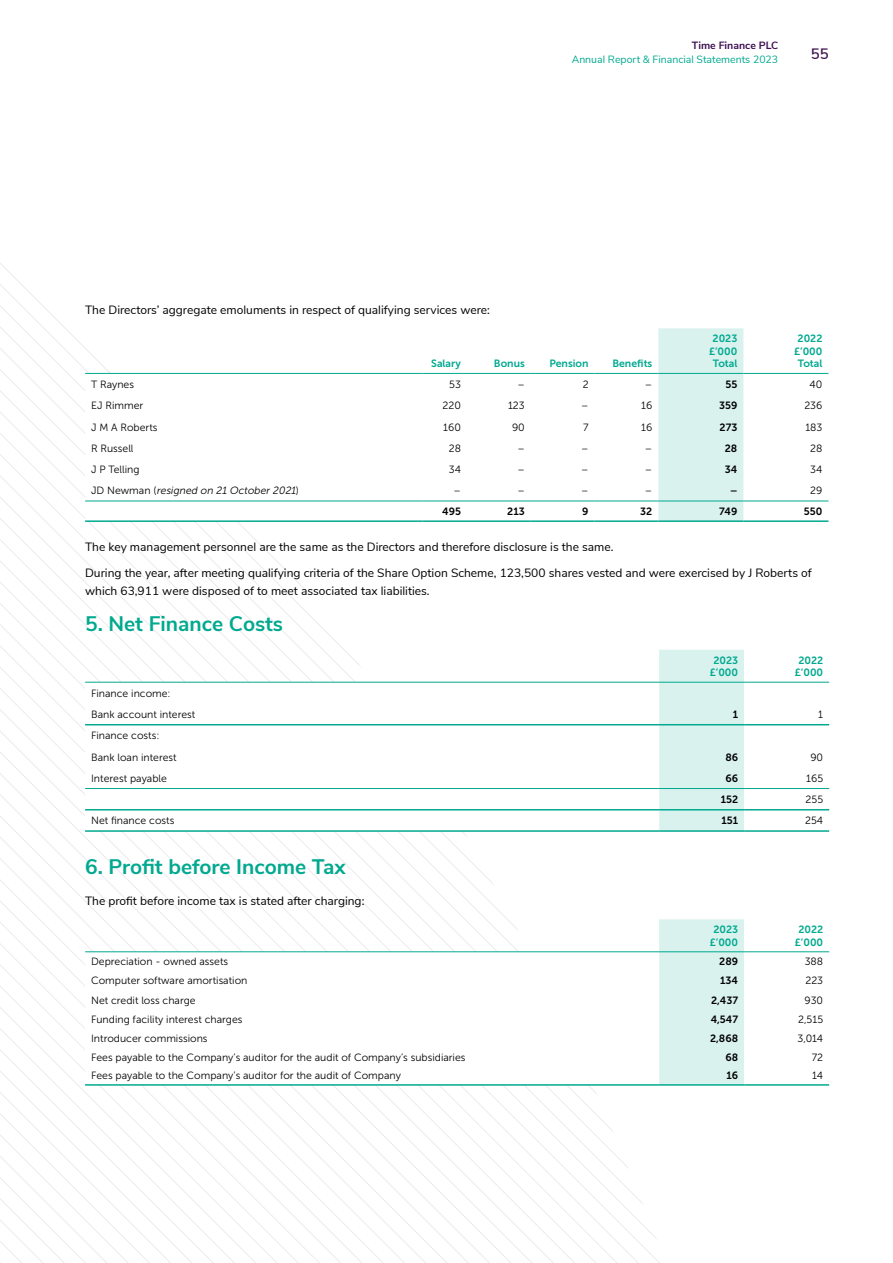
<style>
.page{position:relative;width:893px;height:1263px;background:#fff}
.page>*{position:absolute;margin:0;border:0;box-sizing:border-box;transform-origin:0 0}
.t1{font:700 21px "Nunito Sans";color:#00a98f}
.t2{font:600 15px "Nunito Sans";color:#3d1051}
.t3{font:12px/18px "Nunito Sans";color:#000}
.t4{font:10.5px/21.3px "Museo Sans 300";color:#000}
.t5{font:10.5px/12.6px "Museo Sans 700";color:#00a98f;text-align:center}
.t6{font:10.5px "Museo Sans 700";color:#000}
.t7{font:10.5px "Nunito Sans";color:#00a98f}
.t8{font:italic 10.5px "Museo Sans 300";color:#000}
.t9{font:700 10.5px "Nunito Sans";color:#3d1051}
.s1{font-style:normal}
</style>
<div class="page">
<svg style="left:105px;top:368px;width:21px;height:895px"></svg>
<svg style="left:83px;top:346px;width:22px;height:917px"></svg>
<svg style="left:62px;top:325px;width:21px;height:938px"></svg>
<svg style="left:41px;top:304px;width:21px;height:959px"></svg>
<svg style="left:0;top:263px;width:41px;height:1000px"></svg>
<svg style="left:422px;top:372px;width:236px;height:129px"></svg>
<svg style="left:85px;top:374px;width:337px;height:146px"></svg>
<hr style="left:85px;top:373px;width:337px;height:1px;background:#00a98f">
<hr style="left:422px;top:373px;width:45px;height:1px;background:#00a98f">
<hr style="left:467px;top:373px;width:64px;height:1px;background:#00a98f">
<hr style="left:531px;top:373px;width:64px;height:1px;background:#00a98f">
<hr style="left:595px;top:373px;width:63px;height:1px;background:#00a98f">
<hr style="left:85px;top:520px;width:337px;height:2px;background:#00a98f">
<hr style="left:422px;top:520px;width:45px;height:2px;background:#00a98f">
<hr style="left:467px;top:520px;width:64px;height:2px;background:#00a98f">
<hr style="left:531px;top:520px;width:64px;height:2px;background:#00a98f">
<hr style="left:595px;top:520px;width:63px;height:2px;background:#00a98f">
<hr style="left:85px;top:501px;width:337px;height:1px;background:#00a98f">
<hr style="left:422px;top:501px;width:45px;height:1px;background:#00a98f">
<hr style="left:467px;top:501px;width:64px;height:1px;background:#00a98f">
<hr style="left:531px;top:501px;width:64px;height:1px;background:#00a98f">
<hr style="left:595px;top:501px;width:63px;height:1px;background:#00a98f">
<svg style="left:85px;top:650px;width:573px;height:180px"></svg>
<hr style="left:85px;top:682px;width:574px;height:1px;background:#00a98f">
<hr style="left:85px;top:724px;width:574px;height:1px;background:#00a98f">
<hr style="left:85px;top:830px;width:574px;height:2px;background:#00a98f">
<hr style="left:85px;top:809px;width:574px;height:1px;background:#00a98f">
<hr style="left:85px;top:788px;width:574px;height:1px;background:#00a98f">
<svg style="left:85px;top:919px;width:573px;height:165px"></svg>
<svg style="left:658px;top:328px;width:171px;height:935px"></svg>
<hr style="left:85px;top:951px;width:574px;height:1px;background:#00a98f">
<hr style="left:659px;top:951px;width:85px;height:1px;background:#00a98f">
<hr style="left:744px;top:951px;width:85px;height:1px;background:#00a98f">
<hr style="left:85px;top:1084px;width:574px;height:2px;background:#00a98f">
<hr style="left:659px;top:1084px;width:85px;height:2px;background:#00a98f">
<hr style="left:744px;top:1084px;width:85px;height:2px;background:#00a98f">
<p class="t9" style="left:692px;top:38px;width:88px">Time Finance PLC</p>
<p class="t7" style="left:572px;top:51px;width:208px">Annual Report &amp; Financial Statements 2023</p>
<h2 class="t2" style="left:811px;top:43px;width:19px">55</h2>
<p class="t3" style="left:85px;top:300px;width:406px">The Directors’ aggregate emoluments in respect of qualifying services were:</p>
<p class="t5" style="left:431px;top:357px;width:31px">Salary</p>
<p class="t5" style="left:494px;top:357px;width:32px">Bonus</p>
<p class="t5" style="left:549px;top:357px;width:41px">Pension</p>
<p class="t5" style="left:612px;top:357px;width:41px">Benefits</p>
<p class="t5" style="left:709px;top:332px;width:30px">2023 £’000<br>Total</p>
<p class="t5" style="left:794px;top:332px;width:30px">2022 £’000<br>Total</p>
<p class="t4" style="left:91px;top:374px;width:44px">T Raynes</p>
<p class="t4" style="left:449px;top:374px;width:13px">53</p>
<p class="t4" style="left:517px;top:374px;width:9px">–</p>
<p class="t4" style="left:583px;top:374px;width:7px">2</p>
<p class="t4" style="left:645px;top:374px;width:9px">–</p>
<p class="t6" style="left:725px;top:378px;width:13px">55</p>
<p class="t4" style="left:810px;top:374px;width:14px">40</p>
<p class="t4" style="left:91px;top:395px;width:54px">EJ Rimmer</p>
<p class="t4" style="left:443px;top:395px;width:20px">220</p>
<p class="t4" style="left:508px;top:395px;width:18px">123</p>
<p class="t4" style="left:581px;top:395px;width:9px">–</p>
<p class="t4" style="left:641px;top:395px;width:13px">16</p>
<p class="t6" style="left:719px;top:400px;width:20px">359</p>
<p class="t4" style="left:804px;top:395px;width:20px">236</p>
<p class="t4" style="left:91px;top:416px;width:68px">J M A Roberts</p>
<p class="t4" style="left:443px;top:416px;width:19px">160</p>
<p class="t4" style="left:512px;top:416px;width:14px">90</p>
<p class="t4" style="left:583px;top:416px;width:7px">7</p>
<p class="t4" style="left:641px;top:416px;width:13px">16</p>
<p class="t6" style="left:720px;top:421px;width:19px">273</p>
<p class="t4" style="left:805px;top:416px;width:19px">183</p>
<p class="t4" style="left:91px;top:438px;width:44px">R Russell</p>
<p class="t4" style="left:449px;top:438px;width:14px">28</p>
<p class="t4" style="left:517px;top:438px;width:9px">–</p>
<p class="t4" style="left:581px;top:438px;width:9px">–</p>
<p class="t4" style="left:645px;top:438px;width:9px">–</p>
<p class="t6" style="left:725px;top:442px;width:14px">28</p>
<p class="t4" style="left:810px;top:438px;width:14px">28</p>
<p class="t4" style="left:91px;top:459px;width:50px">J P Telling</p>
<p class="t4" style="left:449px;top:459px;width:14px">34</p>
<p class="t4" style="left:517px;top:459px;width:9px">–</p>
<p class="t4" style="left:581px;top:459px;width:9px">–</p>
<p class="t4" style="left:645px;top:459px;width:9px">–</p>
<p class="t6" style="left:725px;top:464px;width:14px">34</p>
<p class="t4" style="left:810px;top:459px;width:14px">34</p>
<p class="t8" style="left:91px;top:485px;width:209px"><span class="s1">J D N e w m a n (</span> resigned on 21 October 2021<span class="s1">)</span></p>
<p class="t4" style="left:454px;top:480px;width:9px">–</p>
<p class="t4" style="left:517px;top:480px;width:9px">–</p>
<p class="t4" style="left:581px;top:480px;width:9px">–</p>
<p class="t4" style="left:645px;top:480px;width:9px">–</p>
<p class="t6" style="left:730px;top:485px;width:9px">–</p>
<p class="t4" style="left:810px;top:480px;width:14px">29</p>
<p class="t6" style="left:442px;top:505px;width:20px">495</p>
<p class="t6" style="left:507px;top:505px;width:19px">213</p>
<p class="t6" style="left:582px;top:505px;width:8px">9</p>
<p class="t6" style="left:640px;top:505px;width:14px">32</p>
<p class="t6" style="left:719px;top:505px;width:20px">749</p>
<p class="t6" style="left:804px;top:505px;width:20px">550</p>
<p class="t3" style="left:85px;top:537px;width:530px">The key management personnel are the same as the Directors and therefore disclosure is the same.</p>
<p class="t3" style="left:85px;top:563px;width:728px">During the year, after meeting qualifying criteria of the Share Option Scheme, 123,500 shares vested and were exercised by J Roberts of which 63,911 were disposed of to meet associated tax liabilities.</p>
<h1 class="t1" style="left:85px;top:608px;width:199px">5. Net Finance Costs</h1>
<p class="t5" style="left:710px;top:654px;width:30px">2023 £’000</p>
<p class="t5" style="left:795px;top:654px;width:30px">2022 £’000</p>
<p class="t4" style="left:91px;top:683px;width:106px">Finance income:<br>Bank account interest</p>
<p class="t6" style="left:733px;top:708px;width:7px">1</p>
<p class="t4" style="left:818px;top:704px;width:6px">1</p>
<p class="t4" style="left:91px;top:725px;width:87px">Finance costs:<br>Bank loan interest</p>
<p class="t6" style="left:725px;top:751px;width:14px">86</p>
<p class="t4" style="left:810px;top:746px;width:14px">90</p>
<p class="t4" style="left:91px;top:768px;width:77px">Interest payable</p>
<p class="t6" style="left:725px;top:772px;width:14px">66</p>
<p class="t4" style="left:806px;top:768px;width:18px">165</p>
<p class="t6" style="left:721px;top:794px;width:19px">152</p>
<p class="t4" style="left:805px;top:789px;width:19px">255</p>
<p class="t4" style="left:91px;top:810px;width:85px">Net finance costs</p>
<p class="t6" style="left:721px;top:815px;width:18px">151</p>
<p class="t4" style="left:805px;top:810px;width:20px">254</p>
<h1 class="t1" style="left:85px;top:851px;width:262px">6. Profit before Income Tax</h1>
<p class="t3" style="left:85px;top:891px;width:281px">The profit before income tax is stated after charging:</p>
<p class="t5" style="left:710px;top:923px;width:30px">2023 £’000</p>
<p class="t5" style="left:795px;top:923px;width:30px">2022 £’000</p>
<p class="t4" style="left:91px;top:951px;width:139px">Depreciation - owned assets</p>
<p class="t6" style="left:719px;top:956px;width:20px">289</p>
<p class="t4" style="left:805px;top:951px;width:20px">388</p>
<p class="t4" style="left:91px;top:970px;width:158px">Computer software amortisation</p>
<p class="t6" style="left:720px;top:975px;width:19px">134</p>
<p class="t4" style="left:805px;top:970px;width:19px">223</p>
<p class="t4" style="left:91px;top:989px;width:106px">Net credit loss charge</p>
<p class="t6" style="left:711px;top:994px;width:29px">2,437</p>
<p class="t4" style="left:804px;top:989px;width:20px">930</p>
<p class="t4" style="left:91px;top:1008px;width:153px">Funding facility interest charges</p>
<p class="t6" style="left:711px;top:1013px;width:29px">4,547</p>
<p class="t4" style="left:798px;top:1008px;width:27px">2,515</p>
<p class="t4" style="left:91px;top:1028px;width:118px">Introducer commissions</p>
<p class="t6" style="left:710px;top:1032px;width:30px">2,868</p>
<p class="t4" style="left:798px;top:1028px;width:27px">3,014</p>
<p class="t4" style="left:91px;top:1046px;width:376px">Fees payable to the Company’s auditor for the audit of Company’s subsidiaries</p>
<p class="t6" style="left:725px;top:1051px;width:14px">68</p>
<p class="t4" style="left:812px;top:1046px;width:13px">72</p>
<p class="t4" style="left:91px;top:1065px;width:311px">Fees payable to the Company’s auditor for the audit of Company</p>
<p class="t6" style="left:726px;top:1070px;width:13px">16</p>
<p class="t4" style="left:812px;top:1065px;width:12px">14</p>
</div>
